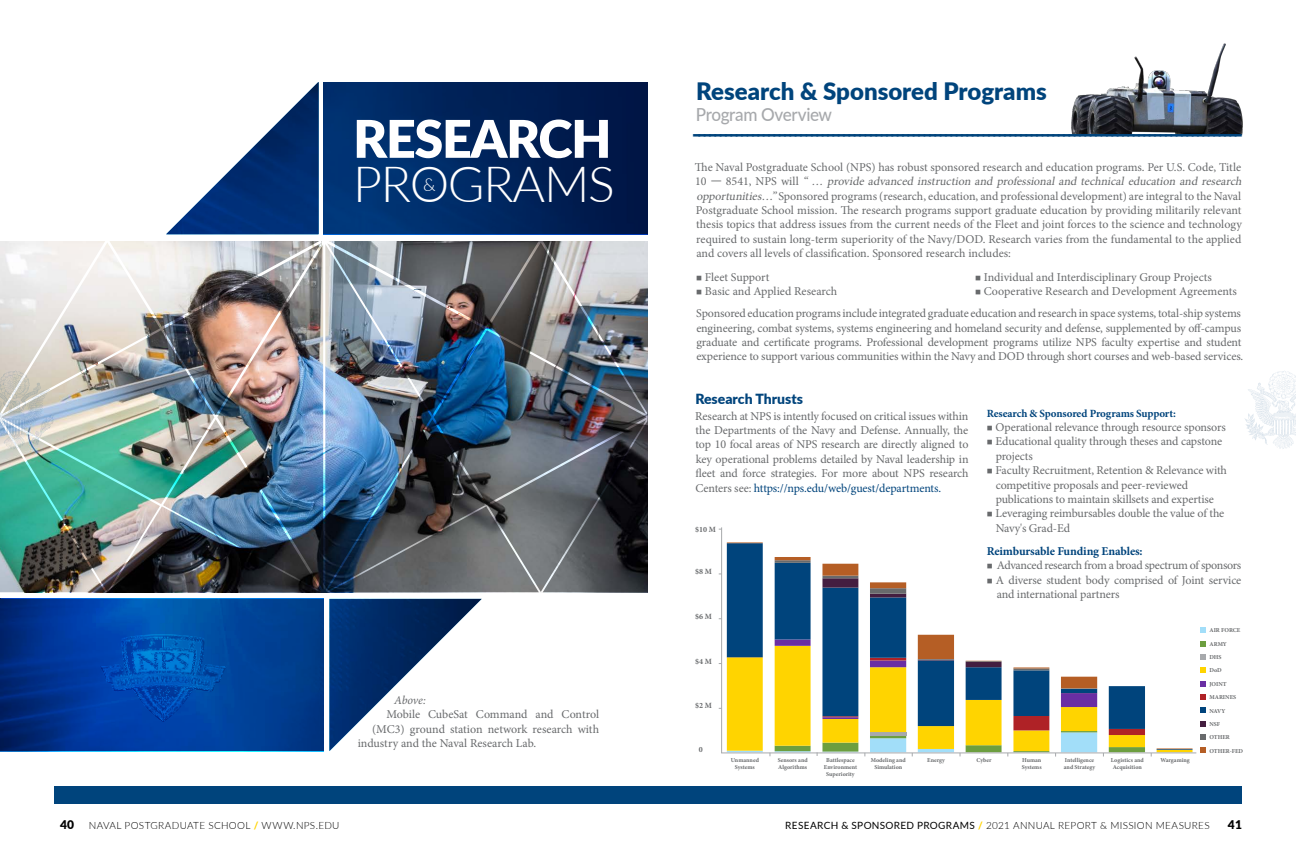
<style>
.page{position:relative;width:1296px;height:864px;background:#fff}
.page>*{position:absolute;margin:0;border:0;box-sizing:border-box;transform-origin:0 0}
.t1{font:900 52px "Lato";letter-spacing:-.025em;color:#fff}
.t2{font:300 50px "Lato";letter-spacing:-.025em;color:#fff}
.t3{font:900 24px "Lato";color:#00447c}
.t4{font:900 22.5px "Lato";color:#00447c;scale:.8 1}
.t5{font:500 18px "Lato";letter-spacing:-.025em;color:#a7a9ac;scale:.95 1}
.t6{font:300 18px "Lato";color:#fff}
.t7{font:900 14px "Lato";color:#00447c}
.t8{font:12px/14.4px "Minion Pro";letter-spacing:-.01em;color:#686a6c}
.t9{font:12px "Minion Pro";letter-spacing:-.03em;color:#686a6c}
.t10{font:700 12px "Minion Pro";letter-spacing:-.01em;color:#00447c}
.t11{font:900 12px "Lato";color:#000}
.t12{font:italic 12px "Minion Pro";letter-spacing:-.01em;color:#686a6c}
.t13{font:700 11px "Minion Pro";letter-spacing:-.01em;color:#00447c}
.t14{font:300 10px "Lato";letter-spacing:.03em;color:#000}
.t15{font:700 8px "Minion Pro";color:#686a6c}
.t16{font:700 6px/7px "Minion Pro";color:#686a6c;text-align:center}
.s1{font-weight:700}
.s2{font-style:italic}
.s3{color:#00447c}
.s4{font-weight:800;color:#ffd400}
.s5{font-weight:400}
.s6{font-weight:300;color:#fff}
</style>
<div class="page">
<img style="left:0;top:234px;width:648px;height:365px">
<img style="left:0;top:599px;width:324px;height:152px">
<img style="left:329px;top:599px;width:153px;height:152px">
<img style="left:324px;top:82px;width:324px;height:152px">
<img style="left:166px;top:82px;width:153px;height:152px">
<img style="left:96px;top:630px;width:132px;height:94px">
<div style="left:648px;top:786px;width:594px;height:18px;background:#00447c"></div>
<div style="left:54px;top:786px;width:594px;height:18px;background:#00447c"></div>
<img style="left:1245px;top:371px;width:51px;height:78px">
<img style="left:0;top:365px;width:62px;height:92px">
<svg style="left:727px;top:542px;width:84px;height:18px"></svg>
<img style="left:1071px;top:43px;width:172px;height:92px">
<hr style="left:721px;top:752px;width:475px;height:1px;background:#a7a9ac">
<hr style="left:721px;top:527px;width:1px;height:226px;background:#a7a9ac">
<svg style="left:719px;top:560px;width:474px;height:197px"></svg>
<svg style="left:1200px;top:627px;width:6px;height:6px"></svg>
<svg style="left:1200px;top:641px;width:6px;height:5px"></svg>
<svg style="left:1200px;top:654px;width:6px;height:6px"></svg>
<svg style="left:1200px;top:667px;width:6px;height:6px"></svg>
<svg style="left:1200px;top:681px;width:6px;height:6px"></svg>
<svg style="left:1200px;top:694px;width:6px;height:6px"></svg>
<svg style="left:1200px;top:707px;width:6px;height:6px"></svg>
<svg style="left:1200px;top:721px;width:6px;height:6px"></svg>
<svg style="left:1200px;top:734px;width:6px;height:6px"></svg>
<svg style="left:1200px;top:747px;width:6px;height:6px"></svg>
<p class="t1" style="left:353px;top:100px;width:260px">RESEARCH</p>
<p class="t2" style="left:353px;top:149px;width:263px">PROGRAMS</p>
<p class="t6" style="left:423px;top:172px;width:14px">&amp;</p>
<p class="t12" style="left:394px;top:693px;width:33px">Above:</p>
<p class="t8" style="left:386px;top:708px;width:214px">Mobile CubeSat Command and Control</p>
<p class="t8" style="left:372px;top:722px;width:229px">(MC3) ground station network research with</p>
<p class="t8" style="left:358px;top:736px;width:180px">industry and the Naval Research Lab.</p>
<p class="t3" style="left:696px;top:73px;width:352px">Research &amp; Sponsored Programs</p>
<p class="t5" style="left:696px;top:101px;width:145px">Program Overview</p>
<p class="t4" style="left:692px;top:108px;width:689px">______________________________________________________________________________________________________</p>
<p class="t8" style="left:695px;top:160px;width:551px">The Naval Postgraduate School (NPS) has robust sponsored research and education programs. Per U.S. Code, Title 1 0 <span class="s1">—</span> 8 5 4 1 , N P S w i l l <span class="s2">“ … provide advanced instruction and professional and technical education and research opportunities…”</span>Sponsored programs (research, education, and professional development) are integral to the Naval Postgraduate School mission. The research programs support graduate education by providing militarily relevant thesis topics that address issues from the current needs of the Fleet and joint forces to the science and technology required to sustain long-term superiority of the Navy/DOD. Research varies from the fundamental to the applied and covers all levels of classification. Sponsored research includes:</p>
<p class="t8" style="left:696px;top:270px;width:75px">■ Fleet Support</p>
<p class="t8" style="left:696px;top:284px;width:143px">■ Basic and Applied Research</p>
<p class="t8" style="left:975px;top:270px;width:238px">■ Individual and Interdisciplinary Group Projects</p>
<p class="t8" style="left:975px;top:284px;width:263px">■ Cooperative Research and Development Agreements</p>
<p class="t8" style="left:696px;top:306px;width:549px">Sponsored education programs include integrated graduate education and research in space systems, total-ship systems engineering, combat systems, systems engineering and homeland security and defense, supplemented by off-campus graduate and certificate programs. Professional development programs utilize NPS faculty expertise and student experience to support various communities within the Navy and DOD through short courses and web-based services.</p>
<p class="t7" style="left:695px;top:389px;width:109px">Research Thrusts</p>
<p class="t8" style="left:695px;top:409px;width:275px;text-align:justify">Research at NPS is intently focused on critical issues within the Departments of the Navy and Defense. Annually, the top 10 focal areas of NPS research are directly aligned to key operational problems detailed by Naval leadership in fleet and force strategies. For more about NPS research Centers see: <span class="s3">https://nps.edu/web/guest/departments.</span></p>
<p class="t15" style="left:695px;top:523px;width:22px">$10 M</p>
<p class="t15" style="left:695px;top:565px;width:18px">$8 M</p>
<p class="t15" style="left:695px;top:610px;width:18px">$6 M</p>
<p class="t15" style="left:695px;top:655px;width:18px">$4 M</p>
<p class="t15" style="left:695px;top:699px;width:18px">$2 M</p>
<p class="t15" style="left:699px;top:743px;width:5px">0</p>
<p class="t13" style="left:987px;top:405px;width:190px">Research &amp; Sponsored Programs Support:</p>
<p class="t8" style="left:987px;top:420px;width:240px">■ Operational relevance through resource sponsors</p>
<p class="t8" style="left:996px;top:434px;width:228px;text-indent:-9px">■ Educational quality through theses and capstone projects</p>
<p class="t8" style="left:996px;top:463px;width:233px;text-indent:-9px">■ Faculty Recruitment, Retention &amp; Relevance with competitive proposals and peer-reviewed publications to maintain skillsets and expertise</p>
<p class="t8" style="left:996px;top:506px;width:230px;text-indent:-9px">■ Leveraging reimbursables double the value of the<br>Navy's Grad-Ed</p>
<p class="t10" style="left:987px;top:543px;width:158px">Reimbursable Funding Enables:</p>
<p class="t9" style="left:987px;top:558px;width:256px">■ Advanced research from a broad spectrum of sponsors</p>
<p class="t8" style="left:997px;top:573px;width:246px;text-indent:-10px">■ A diverse student body comprised of Joint service and international partners</p>
<p class="t16" style="left:1209px;top:627px;width:33px">AIR FORCE</p>
<p class="t16" style="left:1209px;top:640px;width:19px">ARMY</p>
<p class="t16" style="left:1209px;top:654px;width:14px">DHS</p>
<p class="t16" style="left:1209px;top:667px;width:14px">DoD</p>
<p class="t16" style="left:1209px;top:680px;width:19px">JOINT</p>
<p class="t16" style="left:1209px;top:694px;width:28px">MARINES</p>
<p class="t16" style="left:1209px;top:707px;width:18px">NAVY</p>
<p class="t16" style="left:1209px;top:720px;width:12px">NSF</p>
<p class="t16" style="left:1209px;top:734px;width:22px">OTHER</p>
<p class="t16" style="left:1209px;top:747px;width:35px">OTHER-FED</p>
<p class="t16" style="left:731px;top:756px;width:30px">Unmanned<br>Systems</p>
<p class="t16" style="left:778px;top:756px;width:31px;text-align:left">Sensors and<br>Algorithms</p>
<p class="t16" style="left:826px;top:756px;width:30px">Battlespace</p>
<p class="t16" style="left:824px;top:763px;width:35px">Environment</p>
<p class="t16" style="left:826px;top:770px;width:30px">Superiority</p>
<p class="t16" style="left:871px;top:756px;width:36px">Modeling and<br>Simulation</p>
<p class="t16" style="left:927px;top:756px;width:19px">Energy</p>
<p class="t16" style="left:976px;top:756px;width:17px">Cyber</p>
<p class="t16" style="left:1022px;top:756px;width:21px">Human</p>
<p class="t16" style="left:1022px;top:763px;width:21px">Systems</p>
<p class="t16" style="left:1064px;top:756px;width:33px;text-align:left">Intelligence and Strategy</p>
<p class="t16" style="left:1111px;top:756px;width:35px">Logistics and<br>Acquisition</p>
<p class="t16" style="left:1160px;top:756px;width:31px">Wargaming</p>
<p class="t11" style="left:60px;top:816px;width:16px">40</p>
<p class="t14" style="left:89px;top:819px;width:252px">NAVAL POSTGRADUATE SCHOOL <span class="s4">/</span> WWW.NPS.EDU</p>
<p class="t14" style="left:785px;top:819px;width:426px"><span class="s5">RESEARCH &amp; SPONSORED PROGRAMS</span> <span class="s4">/</span> 2021 ANNUAL REPORT &amp; MISSION MEASURES</p>
<p class="t11" style="left:1228px;top:816px;width:40px">41 <span class="s6">41</span></p>
</div>
